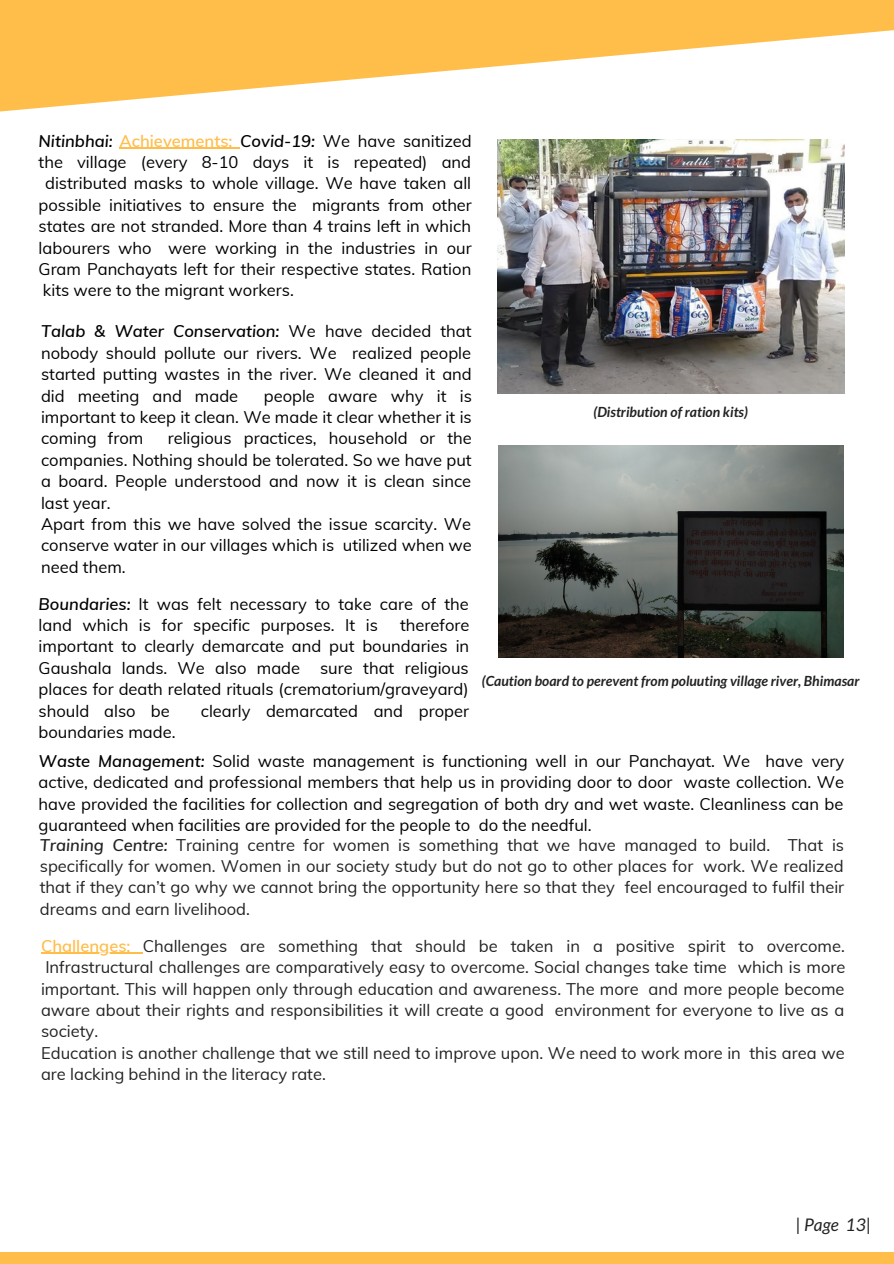
<style>
.page{position:relative;width:894px;height:1264px;background:#fff}
.page>*{position:absolute;margin:0;border:0;box-sizing:border-box;transform-origin:0 0}
.t1{font:italic 17.4px "Lato";color:#222}
.t2{font:16.5px/21.5px "Muli";color:#000;text-align:justify}
.t3{font:16.5px/21.5px "Muli";color:#222;text-align:justify}
.t4{font:italic 600 16.5px "Muli";color:#000}
.t5{font:italic 700 13.95px "Lato";color:#222}
.s1{font-style:normal;color:#ffbd4a}
.s2{font-weight:400;font-style:normal}
.s3{font-weight:600;font-style:italic}
.s4{font-weight:600;color:#ffbd4a}
.s5{font-style:normal}
</style>
<div class="page">
<svg style="left:0;top:0;width:893px;height:112px;fill:#ffbd4a"></svg>
<div style="left:0;top:1252px;width:893px;height:11px;background:#ffbd4a"></div>
<img style="left:497px;top:140px;width:347px;height:253px">
<img style="left:498px;top:445px;width:344px;height:212px">
<hr style="left:120px;top:148px;width:120px;height:1px;background:#ffbd4a">
<hr style="left:41px;top:952px;width:102px;height:2px;background:#ffbd4a">
<p class="t4" style="left:39px;top:130px;width:434px">Nitinbhai: <span class="s1">Achievements:</span> Covid-19: <span class="s2">We have sanitized</span></p>
<p class="t2" style="left:39px;top:151px;width:434px">the village (every 8-10 days it is repeated) and</p>
<p class="t2" style="left:45px;top:172px;width:427px">distributed masks to whole village. We have taken all</p>
<p class="t2" style="left:39px;top:194px;width:434px">possible initiatives to ensure the migrants from other</p>
<p class="t2" style="left:39px;top:215px;width:434px">states are not stranded. More than 4 trains left in which</p>
<p class="t2" style="left:39px;top:237px;width:434px">labourers who were working in the industries in our</p>
<p class="t2" style="left:39px;top:258px;width:434px">Gram Panchayats left for their respective states. Ration</p>
<p class="t2" style="left:43px;top:279px;width:252px">kits were to the migrant workers.</p>
<p class="t2" style="left:41px;top:320px;width:432px"><span class="s3">Talab &amp; Water Conservation:</span> We have decided that nobody should pollute our rivers. We realized people started putting wastes in the river. We cleaned it and did meeting and made</p>
<p class="t2" style="left:41px;top:384px;width:432px;text-indent:223px">people aware why it is important to keep it clean. We made it clear whether it is coming from</p>
<p class="t2" style="left:41px;top:427px;width:432px;text-indent:127px">religious practices, household or the companies. Nothing should be tolerated. So we have put a board. People understood and now it is clean since last year.</p>
<p class="t2" style="left:41px;top:513px;width:432px">Apart from this we have solved the issue scarcity. We conserve water in our villages which is utilized when we need them.</p>
<p class="t2" style="left:39px;top:592px;width:432px"><span class="s3">Boundaries:</span> It was felt necessary to take care of the land which is for specific purposes. It is</p>
<p class="t2" style="left:39px;top:614px;width:432px;text-indent:361px">therefore important to clearly demarcate and put boundaries in Gaushala lands. We also made sure that religious places for death related rituals (crematorium/graveyard) should also be</p>
<p class="t2" style="left:201px;top:699px;width:269px">clearly demarcated and proper</p>
<p class="t5" style="left:593px;top:403px;width:156px">(Distribution of ration kits)</p>
<p class="t5" style="left:482px;top:672px;width:379px">(Caution board to perevent from poluuting village river, Bhimasar</p>
<p class="t2" style="left:39px;top:721px;width:138px">boundaries made.</p>
<p class="t2" style="left:39px;top:750px;width:807px"><span class="s3">Waste Management:</span> Solid waste management is functioning well in our Panchayat. We have very active, dedicated and professional members that help us in providing door to door waste collection. We have provided the facilities for collection and segregation of both dry and wet waste. Cleanliness can be guaranteed when facilities are provided for the people to do the needful.</p>
<p class="t3" style="left:40px;top:833px;width:805px"><span class="s3">Training Centre:</span> Training centre for women is something that we have managed to build. That is specifically for women. Women in our society study but do not go to other places for work. We realized that if they can’t go why we cannot bring the opportunity here so that they feel encouraged to fulfil their dreams and earn livelihood.</p>
<p class="t3" style="left:41px;top:934px;width:805px"><span class="s4">Challenges:</span> Challenges are something that should be taken in a positive spirit to overcome.<br>Infrastructural challenges are comparatively easy to overcome. Social changes take time which is more important. This will happen only through education and awareness. The more and more people become aware about their rights and responsibilities it will create a good environment for everyone to live as a society.</p>
<p class="t3" style="left:41px;top:1041px;width:805px">Education is another challenge that we still need to improve upon. We need to work more in this area we are lacking behind in the literacy rate.</p>
<p class="t1" style="left:795px;top:1213px;width:77px"><span class="s5">|</span> Page 13<span class="s5">|</span></p>
</div>
